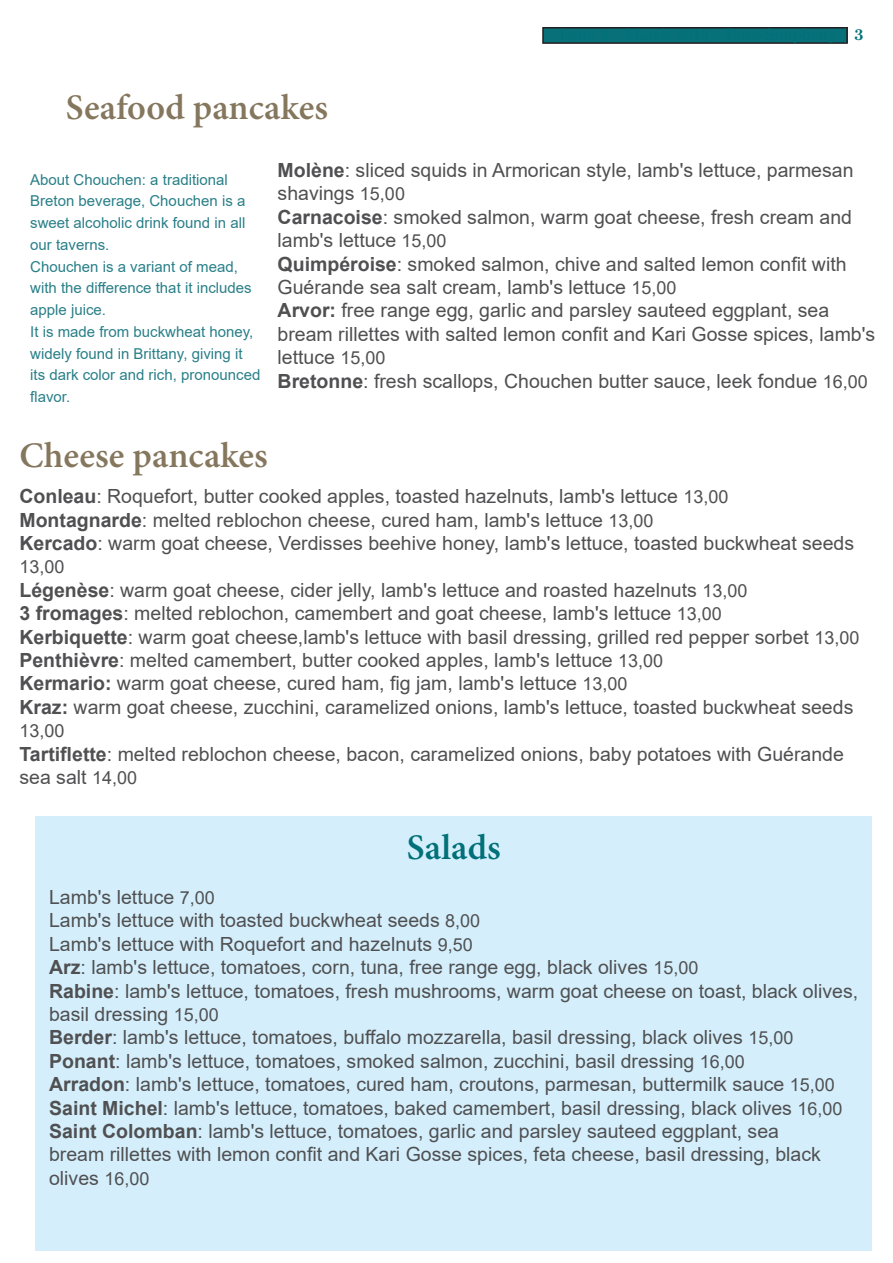
<style>
.page{position:relative;width:893px;height:1263px;background:#fff}
.page>*{position:absolute;margin:0;border:0;box-sizing:border-box;transform-origin:0 0}
.t1{font:600 36px "Minion Pro";letter-spacing:.005em;color:#85775e}
.t2{font:600 36px "Minion Pro";letter-spacing:.005em;color:#017078}
.t3{font:19.5px/23.4px "Arial";color:#505052}
.t4{font:18px "Arial";color:#505052}
.t5{font:15px/21.8px "Arial";color:#297f88}
.s1{font-weight:700}
.s2{font-size:18px}
</style>
<div class="page">
<div style="left:36px;top:816px;width:836px;height:434px;background:#d4effb"></div>
<div style="left:543px;top:28px;width:304px;height:15px;background:#087079"></div>
<div style="left:542px;top:27px;width:306px;height:17px;border:2px solid #231f20"></div>
<h1 class="t1" style="left:66px;top:86px;width:264px">Seafood pancakes</h1>
<p class="t5" style="left:30px;top:168px;width:232px">About Chouchen: a traditional<br>Breton beverage, Chouchen is a sweet alcoholic drink found in all our taverns.<br>Chouchen is a variant of mead, with the difference that it includes apple juice.<br>It is made from buckwheat honey, widely found in Brittany, giving it its dark color and rich, pronounced flavor.</p>
<p class="t3" style="left:278px;top:158px;width:599px"><span class="s1">Molène</span>: sliced squids in Armorican style, lamb's lettuce, parmesan shavings <span class="s2">15,00<br></span><span class="s1">Carnacoise</span>: smoked salmon, warm goat cheese, fresh cream and lamb's lettuce <span class="s2">15,00<br></span><span class="s1">Quimpéroise</span>: smoked salmon, chive and salted lemon confit with Guérande sea salt cream, lamb's lettuce <span class="s2">15,00<br></span><span class="s1">Arvor:</span> free range egg, garlic and parsley sauteed eggplant, sea bream rillettes with salted lemon confit and Kari Gosse spices, lamb's lettuce <span class="s2">15,00<br></span><span class="s1">Bretonne</span>: fresh scallops, Chouchen butter sauce, leek fondue <span class="s2">16,00</span></p>
<h1 class="t1" style="left:19px;top:434px;width:250px">Cheese pancakes</h1>
<p class="t3" style="left:19px;top:485px;width:836px"><span class="s1">Conleau</span>: Roquefort, butter cooked apples, toasted hazelnuts, lamb's lettuce <span class="s2">13,00<br></span><span class="s1">Montagnarde</span>: melted reblochon cheese, cured ham, lamb's lettuce <span class="s2">13,00<br></span><span class="s1">Kercado</span>: warm goat cheese, Verdisses beehive honey, lamb's lettuce, toasted buckwheat seeds</p>
<p class="t4" style="left:19px;top:555px;width:47px">13,00</p>
<p class="t3" style="left:19px;top:578px;width:841px"><span class="s1">Légenèse</span>: warm goat cheese, cider jelly, lamb's lettuce and roasted hazelnuts <span class="s2">13,00<br></span><span class="s1">3 fromages</span>: melted reblochon, camembert and goat cheese, lamb's lettuce <span class="s2">13,00<br></span><span class="s1">Kerbiquette</span>: warm goat cheese,lamb's lettuce with basil dressing, grilled red pepper sorbet <span class="s2">13,00<br></span><span class="s1">Penthièvre</span>: melted camembert, butter cooked apples, lamb's lettuce <span class="s2">13,00<br></span><span class="s1">Kermario:</span> warm goat cheese, cured ham, fig jam, lamb's lettuce <span class="s2">13,00<br></span><span class="s1">Kraz:</span> warm goat cheese, zucchini, caramelized onions, lamb's lettuce, toasted buckwheat seeds</p>
<p class="t4" style="left:19px;top:718px;width:47px">13,00</p>
<p class="t3" style="left:19px;top:742px;width:826px"><span class="s1">Tartiflette</span>: melted reblochon cheese, bacon, caramelized onions, baby potatoes with Guérande sea salt <span class="s2">14,00</span></p>
<h1 class="t2" style="left:407px;top:826px;width:95px">Salads</h1>
<p class="t3" style="left:49px;top:885px;width:810px">Lamb's lettuce <span class="s2">7,00<br></span>Lamb's lettuce with toasted buckwheat seeds <span class="s2">8,00<br></span>Lamb's lettuce with Roquefort and hazelnuts <span class="s2">9,50<br></span><span class="s1">Arz</span>: lamb's lettuce, tomatoes, corn, tuna, free range egg, black olives <span class="s2">15,00<br></span><span class="s1">Rabine</span>: lamb's lettuce, tomatoes, fresh mushrooms, warm goat cheese on toast, black olives, basil dressing <span class="s2">15,00<br></span><span class="s1">Berder</span>: lamb's lettuce, tomatoes, buffalo mozzarella, basil dressing, black olives <span class="s2">15,00<br></span><span class="s1">Ponant</span>: lamb's lettuce, tomatoes, smoked salmon, zucchini, basil dressing <span class="s2">16,00<br></span><span class="s1">Arradon</span>: lamb's lettuce, tomatoes, cured ham, croutons, parmesan, buttermilk sauce <span class="s2">15,00<br></span><span class="s1">Saint Michel</span>: lamb's lettuce, tomatoes, baked camembert, basil dressing, black olives <span class="s2">16,00<br></span><span class="s1">Saint Colomban</span>: lamb's lettuce, tomatoes, garlic and parsley sauteed eggplant, sea<br>bream rillettes with lemon confit and Kari Gosse spices, feta cheese, basil dressing, black olives <span class="s2">16,00</span></p>
</div>
